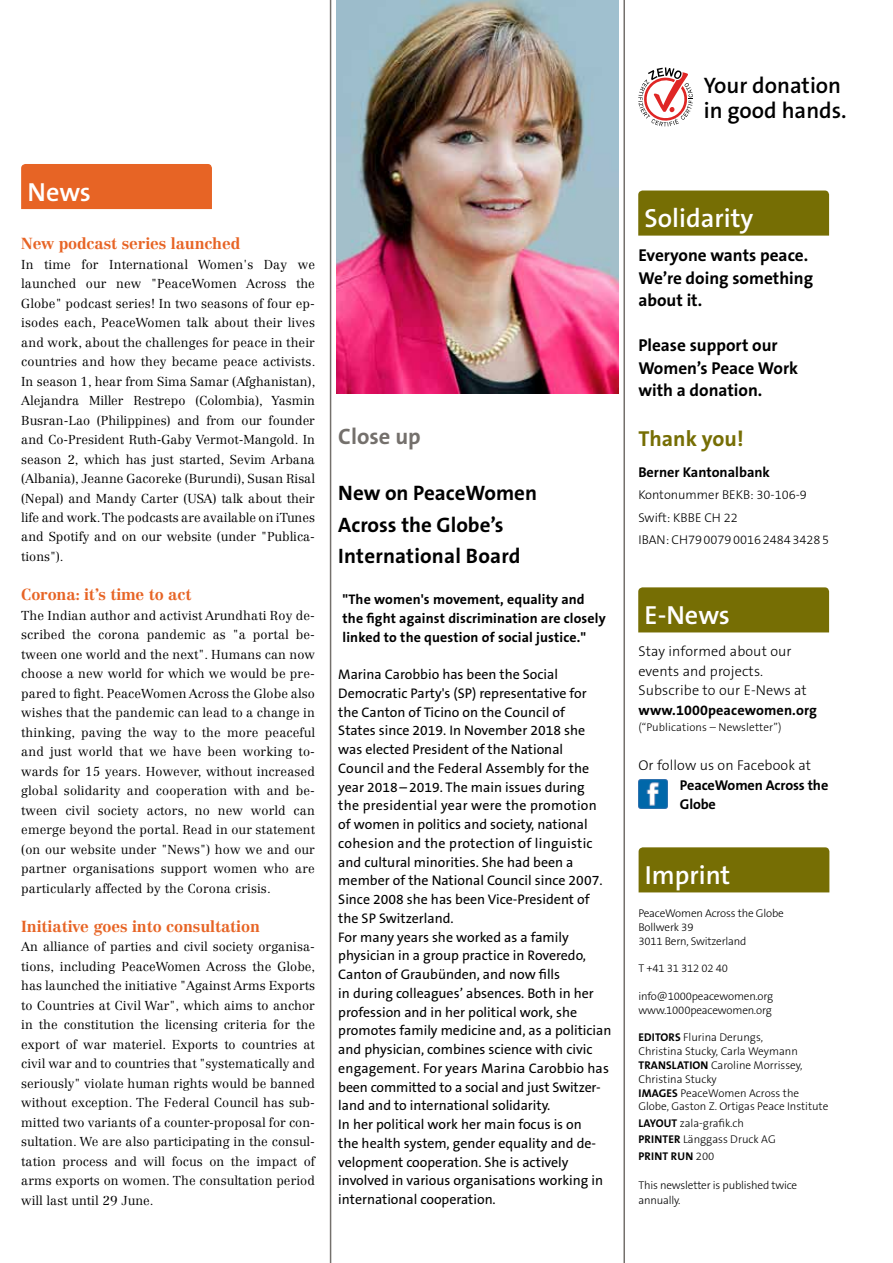
<style>
.page{position:relative;width:893px;height:1263px;background:#fff}
.page>*{position:absolute;margin:0;border:0;box-sizing:border-box;transform-origin:0 0}
.t1{font:600 26.25px "The Sans B W6";color:#fff}
.t2{font:600 22.5px/25.5px "The Sans B W6";color:#000}
.t3{font:700 22.5px "The Sans B W7";color:#74706c}
.t4{font:700 21.75px "The Sans B W7";color:#766e04}
.t5{font:700 21px/31.5px "The Sans B W7";color:#000}
.t6{font:700 17.25px/22.5px "The Sans B W7";color:#000}
.t7{font:700 15.75px "Centennial LT Std";letter-spacing:-.01em;color:#e76425}
.t8{font:300 14.25px/19.5px "The Sans B W3";letter-spacing:.01em;color:#000}
.t9{font:700 14.25px/19.5px "The Sans B W7";letter-spacing:.01em;color:#000}
.t10{font:13.95px/18.8px "The Sans B W5 Plain";color:#000}
.t11{font:700 13.95px/18.8px "The Sans B W7";letter-spacing:.01em;color:#000}
.t12{font:300 12.75px/19.5px "Centennial LT Std";letter-spacing:.005em;color:#000;text-align:justify}
.t13{font:300 12.75px/22.5px "The Sans B W3";color:#000}
.t14{font:300 11.25px/13.8px "The Sans B W3";letter-spacing:-.015em;color:#000}
.t15{font:700 11.25px "The Sans B W7";letter-spacing:.015em;color:#000}
.t16{font:300 11.25px "The Sans B W3";letter-spacing:.01em;color:#000}
.s1{font-family:"The Sans B W7";font-weight:700}
.s2{font-family:"The Sans B W3";font-weight:300}
</style>
<div class="page">
<div style="left:638px;top:190px;width:191px;height:46px;background:#766e04"></div>
<div style="left:638px;top:587px;width:191px;height:45px;background:#766e04"></div>
<div style="left:639px;top:847px;width:190px;height:45px;background:#766e04"></div>
<svg style="left:330px;top:0;width:295px;height:1263px"></svg>
<img style="left:638px;top:779px;width:30px;height:30px">
<svg style="left:638px;top:67px;width:55px;height:59px"></svg>
<div style="left:21px;top:164px;width:191px;height:45px;background:#e76425"></div>
<img style="left:336px;top:0;width:282px;height:393px">
<h1 class="t1" style="left:28px;top:175px;width:65px">News</h1>
<p class="t7" style="left:21px;top:234px;width:221px">New podcast series launched</p>
<p class="t12" style="left:21px;top:254px;width:296px">In time for International Women's Day we launched our new "PeaceWomen Across the Globe" podcast series! In two seasons of four ep&shy;isodes each, PeaceWomen talk about their lives and work, about the challenges for peace in their countries and how they became peace activists.<br>In season 1, hear from Sima Samar (Afghanistan), Alejandra Miller Restrepo (Colombia), Yasmin Busran-Lao (Philippines) and from our founder and Co-President Ruth-Gaby Vermot-Mangold. In season 2, which has just started, Sevim Arbana (Albania), Jeanne Gacoreke (Burundi), Susan Risal (Nepal) and Mandy Carter (USA) talk about their life and work. The podcasts are available on iTunes and Spotify and on our website (under "Publica&shy;tions").</p>
<p class="t7" style="left:21px;top:585px;width:172px">Corona: it’s time to act</p>
<p class="t12" style="left:21px;top:605px;width:295px">The Indian author and activist Arundhati Roy de&shy;scribed the corona pandemic as "a portal be&shy;tween one world and the next". Humans can now choose a new world for which we would be pre&shy;pared to fight. PeaceWomen Across the Globe also wishes that the pandemic can lead to a change in thinking, paving the way to the more peaceful and just world that we have been working to&shy;wards for 15 years. However, without increased global solidarity and cooperation with and be&shy;tween civil society actors, no new world can emerge beyond the portal. Read in our statement (on our website under "News") how we and our partner organisations support women who are particularly affected by the Corona crisis.</p>
<p class="t7" style="left:21px;top:916px;width:240px">Initiative goes into consultation</p>
<p class="t12" style="left:21px;top:937px;width:296px">An alliance of parties and civil society organisa&shy;tions, including PeaceWomen Across the Globe, has launched the initiative "Against Arms Exports to Countries at Civil War", which aims to anchor in the constitution the licensing criteria for the export of war materiel. Exports to countries at civil war and to countries that "systematically and seriously" violate human rights would be banned without exception. The Federal Council has sub&shy;mitted two variants of a counter-proposal for con&shy;sultation. We are also participating in the consul&shy;tation process and will focus on the impact of arms exports on women. The consultation period will last until 29 June.</p>
<h2 class="t3" style="left:338px;top:422px;width:84px">Close up</h2>
<h3 class="t5" style="left:338px;top:478px;width:200px">New on PeaceWomen<br>Across the Globe’s<br>International Board</h3>
<p class="t11" style="left:343px;top:590px;width:265px">"The women's movement, equality and the fight against discrimination are closely linked to the question of social justice."</p>
<p class="t10" style="left:338px;top:665px;width:275px">Marina Carobbio has been the Social Democratic Party's (SP) representative for<br>the Canton of Ticino on the Council of<br>States since 2019. I n November 2018 she was elected President of the National Council and the Federal Assembly for the year 2018–2019. The main issues during<br>the presidential year were the promotion of women in politics and society, national cohesion and the protection of linguistic and cultural minorities. She had been a member of the National Council since 2007.<br>Since 2008 she has been Vice-President of the SP Switzerland.<br>For many years she worked as a family physician in a group practice in Roveredo, Canton of Graubünden, and now fills<br>in during colleagues’ absences. Both in her profession and in her political work, she promotes family medicine and, as a politician and physician, combines science with civic engagement. For years Marina Carobbio has been committed to a social and just Switzer&shy;land and to international solidarity.<br>I n her political work her main focus is on<br>the health system, gender equality and de&shy;velopment cooperation. She is actively involved in various organisations working in international cooperation.</p>
<h2 class="t2" style="left:704px;top:73px;width:144px">Your donation in good hands.</h2>
<h1 class="t1" style="left:645px;top:201px;width:110px">Solidarity</h1>
<h3 class="t6" style="left:638px;top:244px;width:176px">Everyone wants peace.<br>We’re doing something about it.</h3>
<h3 class="t6" style="left:638px;top:334px;width:161px">Please support our<br>Women’s Peace Work with a donation.</h3>
<h3 class="t4" style="left:638px;top:424px;width:107px">Thank you!</h3>
<p class="t9" style="left:638px;top:462px;width:133px">Berner Kantonalbank</p>
<p class="t13" style="left:638px;top:484px;width:192px">Kontonummer BEKB: 30-106-9<br>Swift: KBBE CH 22<br>IBAN: CH7900790016248434285</p>
<h1 class="t1" style="left:645px;top:598px;width:87px">E-News</h1>
<p class="t8" style="left:638px;top:641px;width:170px">Stay informed about our events and projects.<br>Subscribe to our E-News at</p>
<p class="t9" style="left:638px;top:700px;width:180px">www.1000peacewomen.org</p>
<p class="t16" style="left:638px;top:720px;width:144px">(“Publications – Newsletter”)</p>
<p class="t8" style="left:638px;top:755px;width:174px">Or follow us on Facebook at</p>
<p class="t9" style="left:680px;top:775px;width:150px">PeaceWomen Across the<br>Globe</p>
<h1 class="t1" style="left:645px;top:858px;width:87px">Imprint</h1>
<p class="t14" style="left:638px;top:906px;width:147px">PeaceWomen Across the Globe<br>Bollwerk 39<br>3011 Bern, Switzerland</p>
<p class="t14" style="left:638px;top:962px;width:91px">T +41 31 312 02 40</p>
<p class="t14" style="left:638px;top:989px;width:136px">info@1000peacewomen.org www.1000peacewomen.org</p>
<p class="t15" style="left:638px;top:1030px;width:20px">EDITORS</p>
<p class="t14" style="left:638px;top:1031px;width:161px;text-indent:45px">Flurina Derungs,<br>Christina Stucky, Carla Weymann</p>
<p class="t15" style="left:638px;top:1058px;width:8px">TRANSLATION</p>
<p class="t14" style="left:638px;top:1058px;width:191px;text-indent:73px">Caroline Morrissey,<br>Christina Stucky<br><span class="s1">IMAGES</span> PeaceWomen Across the<br>Globe, Gaston Z. Ortigas Peace Institute</p>
<p class="t14" style="left:638px;top:1115px;width:139px;line-height:16.5px"><span class="s1">Layout</span> zala-grafik.ch<br><span class="s1">Printer</span> Länggass Druck AG</p>
<p class="t15" style="left:638px;top:1149px;width:77px">Print run <span class="s2">200</span></p>
<p class="t14" style="left:638px;top:1178px;width:160px;line-height:15px">This newsletter is published twice annually.</p>
</div>
